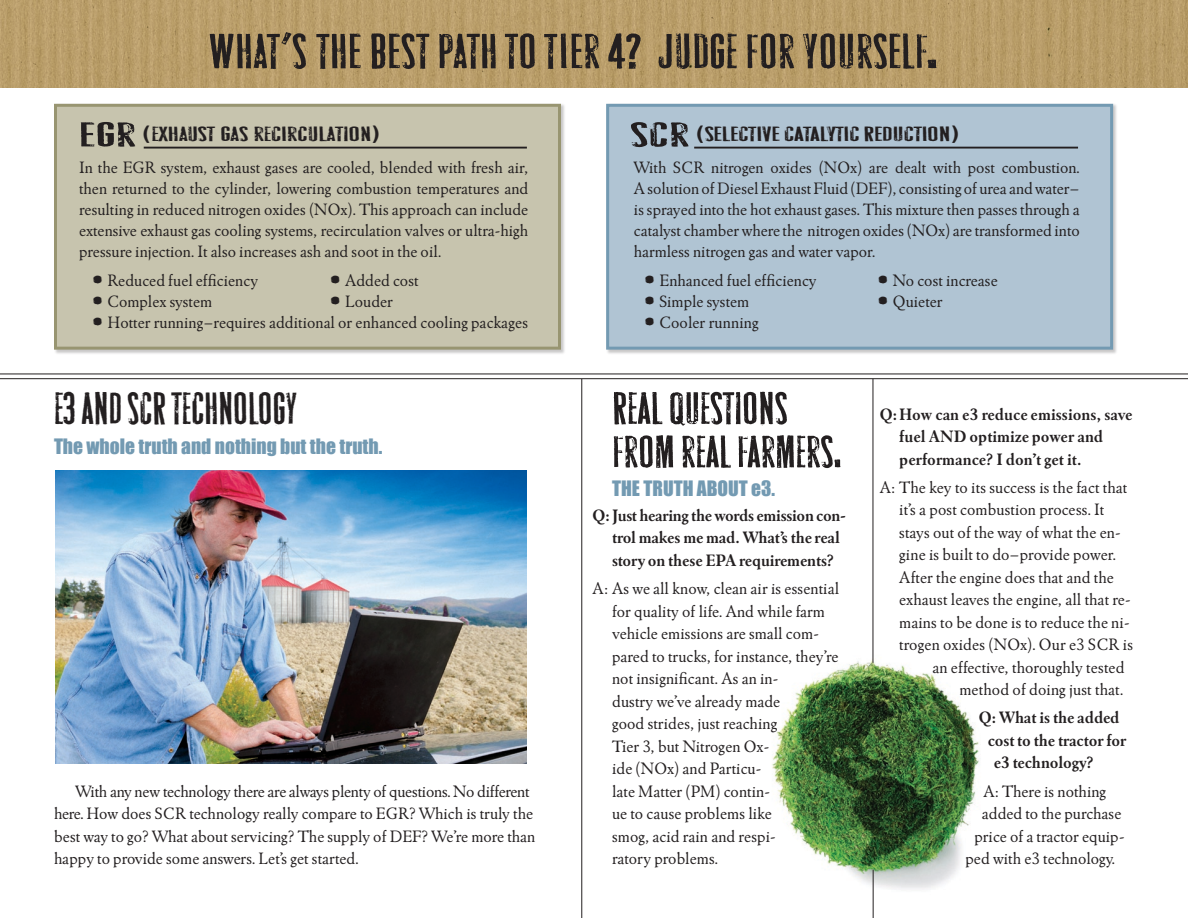
<style>
.page{position:relative;width:1188px;height:918px;background:#fff}
.page>*{position:absolute;margin:0;border:0;box-sizing:border-box;transform-origin:0 0}
.t1{font:54px "Roadkill Alternates";letter-spacing:.005em;color:#231f20;scale:1.15 1}
.t2{font:49.5px "Roadkill Alternates";color:#231f20;scale:1.1 1}
.t3{font:49.5px "Roadkill Alternates";color:#231f20}
.Paragraph_Style_1{font:22.5px "Roadkill Alternates";letter-spacing:-.005em;color:#231f20;scale:1.75 1}
.Subhead_Left_Justfie{font:19.5px "Impact";color:#739ab2}
.Answer_Style{font:17.25px/22.5px "Winchester New ITC";color:#231f20;text-align:justify}
.Body_Copy_Justified{font:17.25px/22.5px "Winchester New ITC";color:#231f20}
.Question_Style{font:700 17.25px/22.5px "Winchester New ITC";letter-spacing:-.005em;color:#231f20}
.s1{font-size:37.8px}
.s2{font-family:"Swiss 721 BT";font-weight:800;font-size:18.75px}
.s3{font-family:"Roadkill Alternates";font-size:28.95px}
</style>
<div class="page">
<img style="left:772px;top:653px;width:207px;height:243px">
<img style="left:0;top:0;width:1188px;height:88px">
<hr style="left:581px;top:379px;width:1px;height:539px;background:#231f20">
<hr style="left:0;top:374px;width:1188px;height:1px;background:#231f20">
<hr style="left:0;top:378px;width:1188px;height:1px;background:#231f20">
<img style="left:55px;top:470px;width:471px;height:294px">
<hr style="left:873px;top:379px;width:1px;height:284px;background:#231f20">
<div style="left:53px;top:103px;width:514px;height:252px;background:#231f20;opacity:.25"></div>
<div style="left:56px;top:105px;width:504px;height:243px;background:#c7c4ae"></div>
<div style="left:54px;top:104px;width:507px;height:246px;border:3px solid #989571"></div>
<hr style="left:144px;top:147px;width:383px;height:2px;background:#231f20">
<div style="left:605px;top:103px;width:514px;height:252px;background:#231f20;opacity:.25"></div>
<div style="left:608px;top:105px;width:504px;height:243px;background:#b0c4d3"></div>
<div style="left:606px;top:104px;width:507px;height:246px;border:3px solid #739ab2"></div>
<hr style="left:694px;top:147px;width:384px;height:2px;background:#231f20">
<hr style="left:873px;top:870px;width:1px;height:48px;background:#231f20">
<p class="t1" style="left:209px;top:22px;width:636px">WHAT’S THE BEST PATH TO TIER 4? JUDGE FOR YOURSELF.</p>
<p class="Paragraph_Style_1" style="left:78px;top:122px;width:174px"><span class="s1">EGR</span> <span class="s2">(</span>EXHAUST GAS RECIRCULATION<span class="s2">)</span></p>
<p class="Paragraph_Style_1" style="left:630px;top:122px;width:190px"><span class="s1">SCR</span> <span class="s2">(</span>SELECTIVE CATALYTIC REDUCTION<span class="s2">)</span></p>
<p class="Answer_Style" style="left:79px;top:157px;width:451px;line-height:21px">In the EGR system, exhaust gases are cooled, blended with fresh air, then returned to the cylinder, lowering combustion temperatures and resulting in reduced nitrogen oxides (NOx). This approach can include extensive exhaust gas cooling systems, recirculation valves or ultra-high pressure injection. It also increases ash and soot in the oil.</p>
<p class="Answer_Style" style="left:93px;top:268px;width:167px"><span class="s3">•</span> Reduced fuel efficiency</p>
<p class="Answer_Style" style="left:93px;top:289px;width:121px"><span class="s3">•</span> Complex system</p>
<p class="Answer_Style" style="left:93px;top:310px;width:437px"><span class="s3">•</span> Hotter running–requires additional or enhanced cooling packages</p>
<p class="Answer_Style" style="left:330px;top:268px;width:90px"><span class="s3">•</span> Added cost</p>
<p class="Answer_Style" style="left:330px;top:289px;width:64px"><span class="s3">•</span> Louder</p>
<p class="Answer_Style" style="left:634px;top:157px;width:447px;line-height:21px">With SCR nitrogen oxides (NOx) are dealt with post combustion.<br>A solution of Diesel Exhaust Fluid (DEF), consisting of urea and water– is sprayed into the hot exhaust gases. This mixture then passes through a catalyst chamber where the nitrogen oxides (NOx) are transformed into harmless nitrogen gas and water vapor.</p>
<p class="Answer_Style" style="left:644px;top:268px;width:174px"><span class="s3">•</span> Enhanced fuel efficiency</p>
<p class="Answer_Style" style="left:644px;top:289px;width:106px"><span class="s3">•</span> Simple system</p>
<p class="Answer_Style" style="left:644px;top:310px;width:116px"><span class="s3">•</span> Cooler running</p>
<p class="Answer_Style" style="left:878px;top:268px;width:121px"><span class="s3">•</span> No cost increase</p>
<p class="Answer_Style" style="left:878px;top:289px;width:66px"><span class="s3">•</span> Quieter</p>
<p class="t3" style="left:54px;top:381px;width:244px">E3 AND SCR TECHNOLOGY</p>
<p class="Subhead_Left_Justfie" style="left:54px;top:431px;width:330px">The whole truth and nothing but the truth.</p>
<p class="Body_Copy_Justified" style="left:54px;top:779px;width:483px;text-indent:22px">With any new technology there are always plenty of questions. No different here. How does SCR technology really compare to EGR? Which is truly the best way to go? What about servicing? The supply of DEF? We’re more than happy to provide some answers. Let’s get started.</p>
<p class="t2" style="left:612px;top:381px;width:161px">REAL QUESTIONS</p>
<p class="t2" style="left:612px;top:425px;width:210px">FROM REAL FARMERS.</p>
<p class="Subhead_Left_Justfie" style="left:612px;top:473px;width:165px">THE TRUTH ABOUT e3.</p>
<p class="Question_Style" style="left:612px;top:504px;width:235px;text-indent:-20px">Q:Just hearing the words emission con&shy;trol makes me mad. What’s the real story on these EPA requirements?</p>
<p class="Answer_Style" style="left:612px;top:577px;width:228px;text-align:left;text-indent:-19px">A: As we all know, clean air is essential for quality of life. And while farm vehicle emissions are small com&shy;pared to trucks, for instance, they’re not insignificant. As an in-<br>dustry we’ve already made<br>good strides, just reaching<br>Tier 3, but Nitrogen Ox-<br>ide (NOx) and Particu-<br>late Matter (PM) contin-<br>ue to cause problems like<br>smog, acid rain and respi-<br>ratory problems.</p>
<p class="Question_Style" style="left:899px;top:402px;width:235px;text-indent:-20px">Q:How can e3 reduce emissions, save fuel AND optimize power and performance? I don’t get it.</p>
<p class="Answer_Style" style="left:880px;top:476px;width:249px">A: The key to its success is the fact that</p>
<p class="Answer_Style" style="left:899px;top:498px;width:206px">it’s a post combustion process. It</p>
<p class="Answer_Style" style="left:899px;top:521px;width:223px">stays out of the way of what the en-</p>
<p class="Answer_Style" style="left:899px;top:543px;width:218px">gine is built to do–provide power.</p>
<p class="Answer_Style" style="left:899px;top:566px;width:216px">After the engine does that and the</p>
<p class="Answer_Style" style="left:899px;top:588px;width:233px">exhaust leaves the engine, all that re-</p>
<p class="Answer_Style" style="left:899px;top:611px;width:232px">mains to be done is to reduce the ni-</p>
<p class="Answer_Style" style="left:899px;top:633px;width:235px">trogen oxides (NOx). Our e3 SCR is</p>
<p class="Answer_Style" style="left:932px;top:656px;width:194px">an effective, thoroughly tested</p>
<p class="Answer_Style" style="left:959px;top:678px;width:165px">method of doing just that.</p>
<p class="Question_Style" style="left:979px;top:706px;width:142px">Q: What is the added</p>
<p class="Question_Style" style="left:988px;top:729px;width:140px">cost to the tractor for</p>
<p class="Question_Style" style="left:994px;top:751px;width:102px">e3 technology?</p>
<p class="Answer_Style" style="left:983px;top:779px;width:124px">A: There is nothing</p>
<p class="Answer_Style" style="left:982px;top:802px;width:141px">added to the purchase</p>
<p class="Answer_Style" style="left:974px;top:824px;width:152px">price of a tractor equip-</p>
<p class="Answer_Style" style="left:965px;top:847px;width:151px">ped with e3 technology.</p>
</div>
